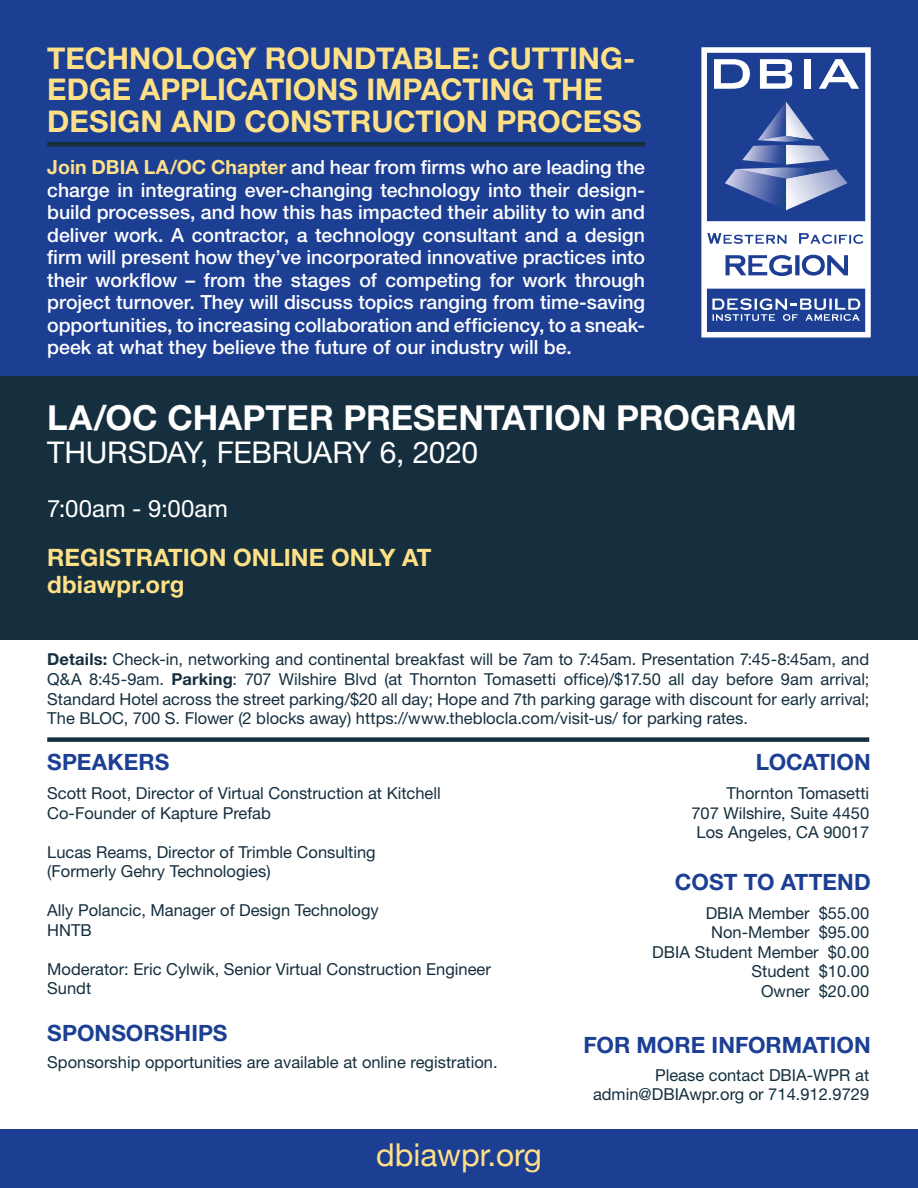
<style>
.page{position:relative;width:918px;height:1188px;background:#fff}
.page>*{position:absolute;margin:0;border:0;box-sizing:border-box;transform-origin:0 0}
.t1{font:700 34.5px "Helvetica Neue LT Std";color:#fff}
.t2{font:31.5px "Helvetica Neue";color:#fee086}
.t3{font:700 30px/31.5px "Helvetica Neue LT Std";color:#fee087}
.t4{font:30px "Helvetica Neue LT Std";letter-spacing:-.01em;color:#fff}
.t5{font:700 24px/27px "Helvetica Neue LT Std";color:#fee087}
.t6{font:24px "Helvetica Neue LT Std";color:#fff}
.t7{font:700 22.5px "Helvetica Neue LT Std";color:#1c3f94}
.t8{font:500 19.5px/22.5px "Helvetica Neue LT Std";color:#fff;text-align:justify}
.t9{font:16.5px/19.5px "Helvetica Neue LT Std";color:#152f3e}
.s1{font-weight:700;color:#fee087}
.s2{font-weight:700}
</style>
<div class="page">
<div style="left:0;top:0;width:918px;height:376px;background:#1c3f94"></div>
<div style="left:0;top:1129px;width:918px;height:59px;background:#1c3f94"></div>
<div style="left:0;top:376px;width:918px;height:263px;background:#152f3e"></div>
<hr style="left:47px;top:142px;width:598px;height:4px;background:#152f3e">
<div style="left:47px;top:737px;width:822px;height:5px;background:#152f3e"></div>
<svg style="left:701px;top:47px;width:170px;height:291px"></svg>
<svg style="left:725px;top:102px;width:123px;height:108px"></svg>
<svg style="left:712px;top:298px;width:148px;height:23px"></svg>
<svg style="left:706px;top:221px;width:161px;height:68px;background:#d8deec"></svg>
<svg style="left:714px;top:59px;width:36px;height:30px"></svg>
<svg style="left:760px;top:59px;width:32px;height:30px"></svg>
<div style="left:804px;top:59px;width:7px;height:30px;background:#fff"></div>
<svg style="left:819px;top:59px;width:40px;height:30px"></svg>
<h3 class="t3" style="left:47px;top:42px;width:596px">TECHNOLOGY ROUNDTABLE: CUTTING-<br>EDGE APPLICATIONS IMPACTING THE<br>DESIGN AND CONSTRUCTION PROCESS</h3>
<p class="t8" style="left:47px;top:156px;width:599px"><span class="s1">Join DBIA LA/OC Chapter</span> and hear from firms who are leading the charge in integrating ever-changing technology into their design&shy;build processes, and how this has impacted their ability to win and deliver work. A contractor, a technology consultant and a design firm will present how they’ve incorporated innovative practices into their workflow – from the stages of competing for work through project turnover. They will discuss topics ranging from time-saving opportunities, to increasing collaboration and efficiency, to a sneak&shy;peek at what they believe the future of our industry will be.</p>
<h1 class="t1" style="left:47px;top:396px;width:751px">LA/OC CHAPTER PRESENTATION PROGRAM</h1>
<h3 class="t4" style="left:47px;top:434px;width:432px">THURSDAY, FEBRUARY 6, 2020</h3>
<h3 class="t6" style="left:47px;top:494px;width:182px">7:00am - 9:00am</h3>
<h3 class="t5" style="left:47px;top:544px;width:386px">REGISTRATION ONLINE ONLY AT dbiawpr.org</h3>
<p class="t9" style="left:47px;top:649px;width:824px;text-align:justify"><span class="s2">Details:</span> Check-in, networking and continental breakfast will be 7am to 7:45am. Presentation 7:45-8:45am, and Q&amp;A 8:45-9am. <span class="s2">Parking</span>: 707 Wilshire Blvd (at Thornton Tomasetti office)/$17.50 all day before 9am arrival; Standard Hotel across the street parking/$20 all day; Hope and 7th parking garage with discount for early arrival; The BLOC, 700 S. Flower (2 blocks away) https://www.theblocla.com/visit-us/ for parking rates.</p>
<h3 class="t7" style="left:47px;top:748px;width:124px">SPEAKERS</h3>
<h3 class="t7" style="left:756px;top:748px;width:116px">LOCATION</h3>
<p class="t9" style="left:47px;top:783px;width:395px">Scott Root, Director of Virtual Construction at Kitchell<br>Co-Founder of Kapture Prefab</p>
<p class="t9" style="left:47px;top:842px;width:330px">Lucas Reams, Director of Trimble Consulting (Formerly Gehry Technologies)</p>
<p class="t9" style="left:47px;top:900px;width:333px">Ally Polancic, Manager of Design Technology<br>HNTB</p>
<p class="t9" style="left:47px;top:959px;width:445px">Moderator: Eric Cylwik, Senior Virtual Construction Engineer<br>Sundt</p>
<h3 class="t7" style="left:47px;top:1019px;width:182px">SPONSORSHIPS</h3>
<p class="t9" style="left:47px;top:1053px;width:452px">Sponsorship opportunities are available at online registration.</p>
<h2 class="t2" style="left:376px;top:1132px;width:167px">dbiawpr.org</h2>
<p class="t9" style="left:691px;top:783px;width:179px;text-align:right">Thornton Tomasetti<br>707 Wilshire, Suite 4450<br>Los Angeles, CA 90017</p>
<h3 class="t7" style="left:675px;top:868px;width:197px">COST TO ATTEND</h3>
<p class="t9" style="left:652px;top:903px;width:219px;text-align:right">DBIA Member $55.00<br>Non-Member $95.00<br>DBIA Student Member $0.00<br>Student $10.00<br>Owner $20.00</p>
<h3 class="t7" style="left:584px;top:1031px;width:289px">FOR MORE INFORMATION</h3>
<p class="t9" style="left:593px;top:1065px;width:278px;text-align:right">Please contact DBIA-WPR at admin@DBIAwpr.org or 714.912.9729</p>
</div>
